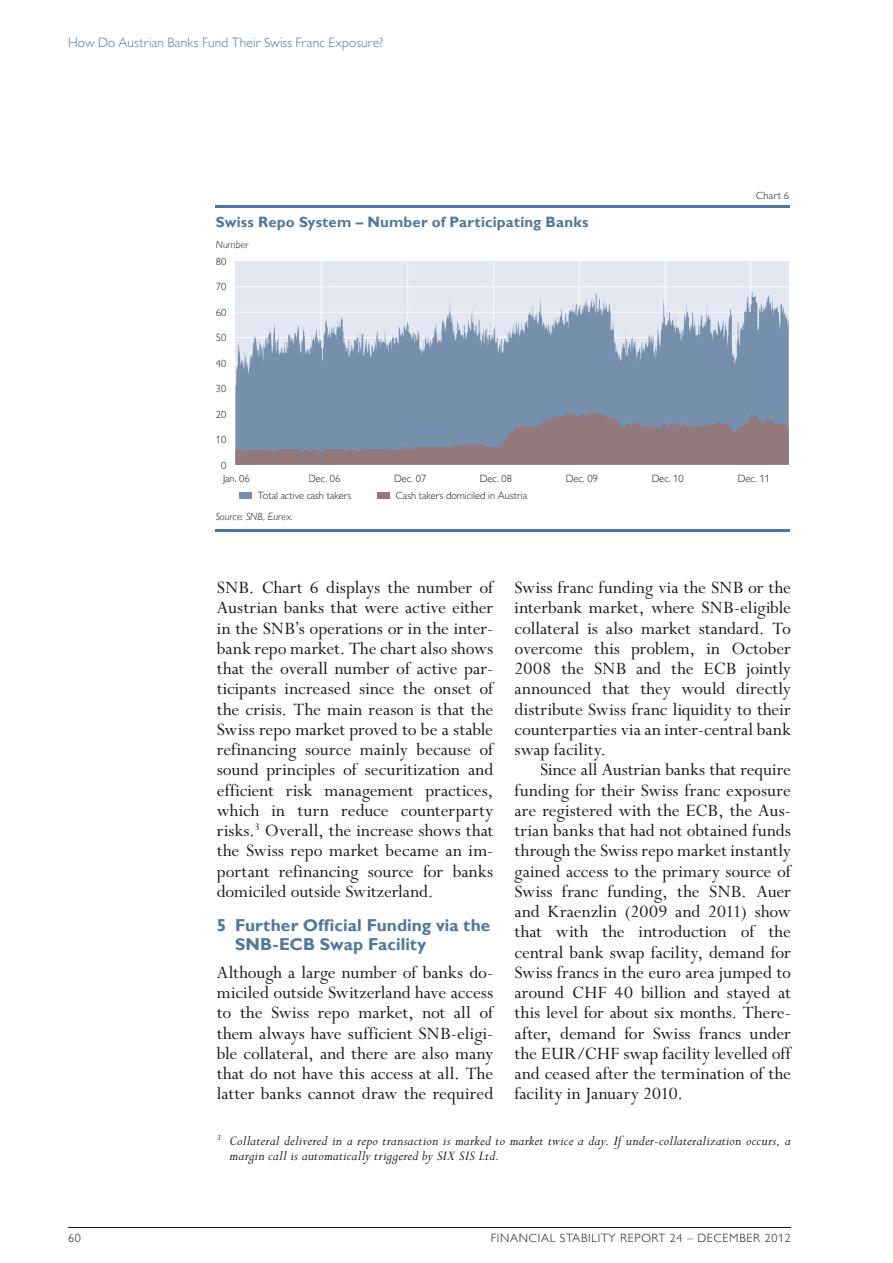
<style>
.page{position:relative;width:893px;height:1263px;background:#fff}
.page>*{position:absolute;margin:0;border:0;box-sizing:border-box;transform-origin:0 0}
.t1{font:19.5px/20.2px "Perpetua Std";color:#1b1917;text-align:justify}
.t2{font:700 17.25px/18.8px "Gill Sans MT Pro";letter-spacing:.005em;color:#4f77a0}
.t3{font:italic 15px/15px "Perpetua Std";letter-spacing:.015em;color:#1b1917}
.t4{font:700 15px "Gill Sans MT Pro";letter-spacing:.01em;color:#4f77a0}
.t5{font:300 13.5px "Gill Sans MT Pro";letter-spacing:.01em;color:#4f77a0}
.t6{font:300 12px "Gill Sans MT Pro";letter-spacing:.06em;color:#1b1917}
.t7{font:300 10.5px "Gill Sans MT Pro";color:#1b1917}
.t8{font:italic 300 10.5px "Gill Sans MT Pro";letter-spacing:.01em;color:#1b1917}
</style>
<div class="page">
<hr style="left:68px;top:1227px;width:723px;height:1px;background:#1b1917">
<hr style="left:216px;top:206px;width:574px;height:2px;background:#4f77a0">
<hr style="left:216px;top:529px;width:574px;height:3px;background:#4f77a0">
<div style="left:239px;top:493px;width:13px;height:6px;background:#768fad"></div>
<div style="left:377px;top:493px;width:13px;height:6px;background:#94787b"></div>
<div style="left:236px;top:261px;width:553px;height:204px;background:#e3e7f1"></div>
<hr style="left:235px;top:286px;width:554px;height:1px;background:#fff">
<hr style="left:321px;top:261px;width:1px;height:204px;background:#fff">
<hr style="left:407px;top:261px;width:1px;height:204px;background:#fff">
<hr style="left:493px;top:261px;width:1px;height:204px;background:#fff">
<hr style="left:579px;top:261px;width:1px;height:204px;background:#fff">
<hr style="left:665px;top:261px;width:1px;height:204px;background:#fff">
<hr style="left:750px;top:261px;width:1px;height:204px;background:#fff">
<svg style="left:235px;top:292px;width:554px;height:122px;fill:#768fad"></svg>
<svg style="left:235px;top:414px;width:554px;height:51px;background:#878290"></svg>
<p class="t5" style="left:68px;top:35px;width:317px">How Do Austrian Banks Fund Their Swiss Franc Exposure?</p>
<p class="t4" style="left:216px;top:213px;width:374px">Swiss Repo System – Number of Participating Banks</p>
<p class="t8" style="left:216px;top:238px;width:34px">Number</p>
<p class="t7" style="left:216px;top:255px;width:12px">80</p>
<p class="t7" style="left:216px;top:280px;width:12px">70</p>
<p class="t7" style="left:216px;top:306px;width:12px">60</p>
<p class="t7" style="left:216px;top:331px;width:12px">50</p>
<p class="t7" style="left:216px;top:357px;width:12px">40</p>
<p class="t7" style="left:216px;top:382px;width:12px">30</p>
<p class="t7" style="left:216px;top:408px;width:12px">20</p>
<p class="t7" style="left:216px;top:433px;width:12px">10</p>
<p class="t7" style="left:221px;top:459px;width:7px">0</p>
<p class="t7" style="left:756px;top:189px;width:34px">Chart 6</p>
<p class="t7" style="left:223px;top:472px;width:28px">Jan. 06</p>
<p class="t7" style="left:308px;top:472px;width:34px">Dec. 06</p>
<p class="t7" style="left:394px;top:472px;width:34px">Dec. 07</p>
<p class="t7" style="left:480px;top:472px;width:34px">Dec. 08</p>
<p class="t7" style="left:566px;top:472px;width:34px">Dec. 09</p>
<p class="t7" style="left:652px;top:472px;width:34px">Dec. 10</p>
<p class="t7" style="left:738px;top:472px;width:34px">Dec. 11</p>
<p class="t7" style="left:258px;top:489px;width:95px">Total active cash takers</p>
<p class="t7" style="left:396px;top:489px;width:133px">Cash takers domiciled in Austria</p>
<p class="t8" style="left:216px;top:510px;width:78px">Source: SNB, Eurex.</p>
<p class="t1" style="left:217px;top:578px;width:278px">SNB. Chart 6 displays the number of Austrian banks that were active either in the SNB’s operations or in the inter&shy;bank repo market. The chart also shows that the overall number of active par&shy;ticipants increased since the onset of the crisis. The main reason is that the Swiss repo market proved to be a stable refinancing source mainly because of sound principles of securitization and efficient risk management practices, which in turn reduce counterparty risks.<sup>3</sup> Overall, the increase shows that the Swiss repo market became an im&shy;portant refinancing source for banks domiciled outside Switzerland.</p>
<p class="t2" style="left:235px;top:916px;width:257px;text-indent:-18px">5 Further Official Funding via the<br>SNB-ECB Swap Facility</p>
<p class="t1" style="left:217px;top:963px;width:278px">Although a large number of banks do&shy;miciled outside Switzerland have access to the Swiss repo market, not all of them always have sufficient SNB-eligi&shy;ble collateral, and there are also many that do not have this access at all. The latter banks cannot draw the required</p>
<p class="t1" style="left:514px;top:578px;width:278px">Swiss franc funding via the SNB or the interbank market, where SNB-eligible collateral is also market standard. To overcome this problem, in October 2008 the SNB and the ECB jointly announced that they would directly distribute Swiss franc liquidity to their counterparties via an inter-central bank swap facility.</p>
<p class="t1" style="left:514px;top:760px;width:278px;text-indent:26px">Since all Austrian banks that require funding for their Swiss franc exposure are registered with the ECB, the Aus&shy;trian banks that had not obtained funds through the Swiss repo market instantly gained access to the primary source of Swiss franc funding, the SNB. Auer and Kraenzlin (2009 and 2011) show that with the introduction of the central bank swap facility, demand for Swiss francs in the euro area jumped to around CHF 40 billion and stayed at this level for about six months. There&shy;after, demand for Swiss francs under the EUR/CHF swap facility levelled off and ceased after the termination of the facility in January 2010.</p>
<p class="t3" style="left:230px;top:1134px;width:563px;text-indent:-13px"><sup>3</sup> Collateral delivered in a repo transaction is marked to market twice a day. If under-collateralization occurs, a margin call is automatically triggered by SIX SIS Ltd.</p>
<p class="t6" style="left:68px;top:1231px;width:14px">60</p>
<p class="t6" style="left:491px;top:1231px;width:302px">FINANCIAL STABILITY REPORT 24 – DECEMBER 2012</p>
</div>
